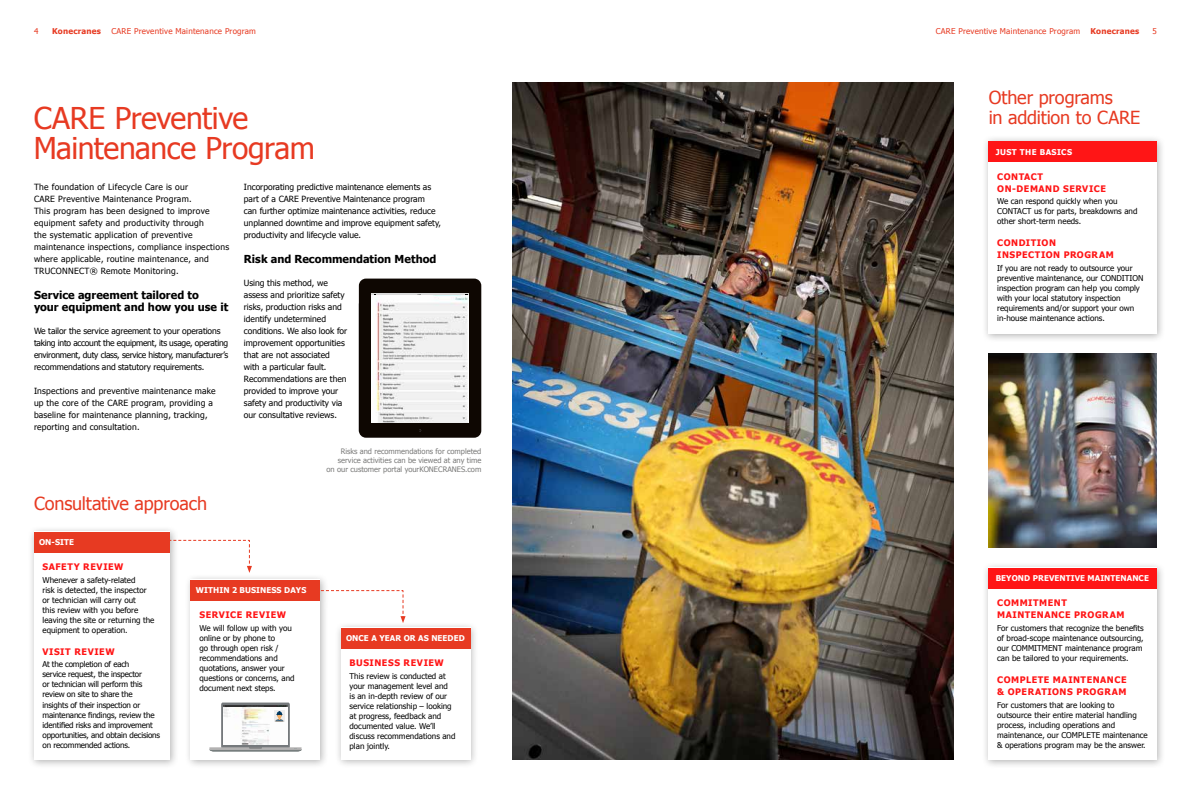
<style>
.page{position:relative;width:1191px;height:794px;background:#fff}
.page>*{position:absolute;margin:0;border:0;box-sizing:border-box;transform-origin:0 0}
.t1{font:30px/30px "Tahoma";letter-spacing:-.015em;color:#e73a22}
.t2{font:18px/20px "Tahoma";letter-spacing:-.01em;color:#e73a22}
.t3{font:700 11px/12.5px "Tahoma";color:#000}
.t4{font:700 9px/12px "Tahoma";letter-spacing:.06em;color:#ff1516}
.t5{font:8.5px/12px "Tahoma";color:#000}
.t6{font:8.5px/12px "Tahoma";letter-spacing:.03em;color:#000}
.t7{font:8.5px/12px "Tahoma";letter-spacing:-.03em;color:#000}
.t8{font:8.5px/12px "Tahoma";letter-spacing:.02em;color:#000}
.t9{font:8px/10px "Tahoma";color:#000}
.t10{font:8px/10px "Tahoma";letter-spacing:-.02em;color:#000}
.t11{font:700 8px "Tahoma";letter-spacing:.01em;color:#fff}
.t12{font:8px "Tahoma";letter-spacing:.025em;color:#e73a22}
.t13{font:700 8px "Tahoma";letter-spacing:.025em;color:#e73a22}
.t14{font:700 8px "Tahoma";letter-spacing:.05em;color:#fff}
.t15{font:7.5px/9px "Tahoma";color:#7b7b7a;text-align:right}
</style>
<div class="page">
<img style="left:513px;top:82px;width:440px;height:678px">
<img style="left:988px;top:354px;width:169px;height:194px">
<div style="left:27px;top:525px;width:152px;height:243px;background:#000;opacity:.3"></div>
<div style="left:34px;top:532px;width:136px;height:228px;background:#fff"></div>
<div style="left:34px;top:532px;width:136px;height:20px;background:#e73a22"></div>
<div style="left:184px;top:573px;width:145px;height:196px;background:#000;opacity:.3"></div>
<div style="left:191px;top:580px;width:129px;height:180px;background:#fff"></div>
<div style="left:191px;top:580px;width:129px;height:20px;background:#e73a22"></div>
<div style="left:334px;top:621px;width:145px;height:147px;background:#000;opacity:.3"></div>
<div style="left:341px;top:628px;width:129px;height:132px;background:#fff"></div>
<div style="left:341px;top:628px;width:129px;height:20px;background:#e73a22"></div>
<div style="left:982px;top:135px;width:183px;height:207px;background:#000;opacity:.3"></div>
<div style="left:988px;top:142px;width:169px;height:192px;background:#fff"></div>
<div style="left:988px;top:142px;width:169px;height:20px;background:#ff1516"></div>
<div style="left:982px;top:561px;width:183px;height:207px;background:#000;opacity:.3"></div>
<div style="left:988px;top:568px;width:169px;height:192px;background:#fff"></div>
<div style="left:988px;top:568px;width:169px;height:20px;background:#ff1516"></div>
<svg style="left:139px;top:539px;width:113px;height:34px"></svg>
<svg style="left:301px;top:589px;width:104px;height:34px"></svg>
<svg style="left:209px;top:702px;width:92px;height:49px"></svg>
<div style="left:359px;top:278px;width:122px;height:160px;background:#0e0702;border-radius:7px"></div>
<hr style="left:371px;top:293px;width:98px;height:3px;background:#dadada">
<img style="left:371px;top:296px;width:98px;height:127px">
<p class="t12" style="left:34px;top:26px;width:6px">4</p>
<p class="t13" style="left:52px;top:25px;width:50px">Konecranes</p>
<p class="t12" style="left:112px;top:26px;width:146px">CARE Preventive Maintenance Program</p>
<p class="t12" style="left:936px;top:26px;width:146px">CARE Preventive Maintenance Program</p>
<p class="t13" style="left:1090px;top:25px;width:50px">Konecranes</p>
<p class="t12" style="left:1152px;top:26px;width:6px">5</p>
<h1 class="t1" style="left:34px;top:102px;width:283px">CARE Preventive<br>Maintenance Program</h1>
<p class="t6" style="left:34px;top:181px;width:197px">The foundation of Lifecycle Care is our<br>CARE Preventive Maintenance Program.<br>This program has been designed to improve equipment safety and productivity through<br>the systematic application of preventive maintenance inspections, compliance inspections where applicable, routine maintenance, and TRUCONNECT® Remote Monitoring.</p>
<h3 class="t3" style="left:34px;top:288px;width:196px">Service agreement tailored to<br>your equipment and how you use it</h3>
<p class="t7" style="left:34px;top:325px;width:196px">We tailor the service agreement to your operations taking into account the equipment, its usage, operating environment, duty class, service history, manufacturer’s recommendations and statutory requirements.</p>
<p class="t8" style="left:34px;top:385px;width:183px">Inspections and preventive maintenance make up the core of the CARE program, providing a baseline for maintenance planning, tracking, reporting and consultation.</p>
<p class="t5" style="left:244px;top:181px;width:199px">Incorporating predictive maintenance elements as part of a CARE Preventive Maintenance program<br>can further optimize maintenance activities, reduce unplanned downtime and improve equipment safety, productivity and lifecycle value.</p>
<h3 class="t3" style="left:244px;top:252px;width:194px">Risk and Recommendation Method</h3>
<p class="t5" style="left:244px;top:277px;width:105px">Using this method, we assess and prioritize safety risks, production risks and identify undetermined conditions. We also look for improvement opportunities that are not associated with a particular fault.<br>Recommendations are then provided to improve your safety and productivity via our consultative reviews.</p>
<h2 class="t2" style="left:34px;top:492px;width:175px">Consultative approach</h2>
<p class="t11" style="left:39px;top:536px;width:36px">ON-SITE</p>
<p class="t4" style="left:43px;top:560px;width:82px">SAFETY REVIEW</p>
<p class="t9" style="left:43px;top:574px;width:113px">Whenever a safety-related<br>risk is detected, the inspector or technician will carry out<br>this review with you before leaving the site or returning the equipment to operation.</p>
<p class="t4" style="left:43px;top:645px;width:74px">VISIT REVIEW</p>
<p class="t10" style="left:43px;top:659px;width:119px">At the completion of each<br>service request, the inspector<br>or technician will perform this review on site to share the insights of their inspection or maintenance fi ndings, review the identified risks and improvement opportunities, and obtain decisions on recommended actions.</p>
<p class="t11" style="left:196px;top:584px;width:112px">WITHIN 2 BUSINESS DAYS</p>
<p class="t4" style="left:199px;top:608px;width:88px">SERVICE REVIEW</p>
<p class="t9" style="left:199px;top:622px;width:97px">We will follow up with you online or by phone to<br>go through open risk / recommendations and quotations, answer your questions or concerns, and document next steps.</p>
<p class="t15" style="left:326px;top:446px;width:156px">Risks and recommendations for completed service activities can be viewed at any time<br>on our customer portal yourKONECRANES.com</p>
<p class="t11" style="left:346px;top:632px;width:120px">ONCE A YEAR OR AS NEEDED</p>
<p class="t4" style="left:349px;top:656px;width:96px">BUSINESS REVIEW</p>
<p class="t9" style="left:349px;top:670px;width:107px">This review is conducted at your management level and<br>is an in-depth review of our service relationship – looking at progress, feedback and documented value. We’ll discuss recommendations and plan jointly.</p>
<h2 class="t2" style="left:988px;top:86px;width:153px">Other programs<br>in addition to CARE</h2>
<p class="t14" style="left:995px;top:146px;width:78px">JUST THE BASICS</p>
<p class="t4" style="left:997px;top:170px;width:110px">CONTACT<br>ON-DEMAND SERVICE</p>
<p class="t9" style="left:997px;top:196px;width:142px">We can respond quickly when you<br>CONTACT us for parts, breakdowns and other short-term needs.</p>
<p class="t4" style="left:997px;top:237px;width:118px">CONDITION<br>INSPECTION PROGRAM</p>
<p class="t9" style="left:997px;top:263px;width:148px">If you are not ready to outsource your preventive maintenance, our CONDITION inspection program can help you comply with your local statutory inspection requirements and/or support your own in-house maintenance actions.</p>
<p class="t11" style="left:995px;top:572px;width:155px">BEYOND PREVENTIVE MAINTENANCE</p>
<p class="t4" style="left:997px;top:596px;width:129px">COMMITMENT<br>MAINTENANCE PROGRAM</p>
<p class="t9" style="left:997px;top:622px;width:148px">For customers that recognize the benefits of broad-scope maintenance outsourcing, our COMMITMENT maintenance program can be tailored to your requirements.</p>
<p class="t4" style="left:997px;top:673px;width:131px">COMPLETE MAINTENANCE &amp; OPERATIONS PROGRAM</p>
<p class="t9" style="left:997px;top:699px;width:152px">For customers that are looking to outsource their entire material handling process, including operations and maintenance, our COMPLETE maintenance &amp; operations program may be the answer.</p>
</div>
